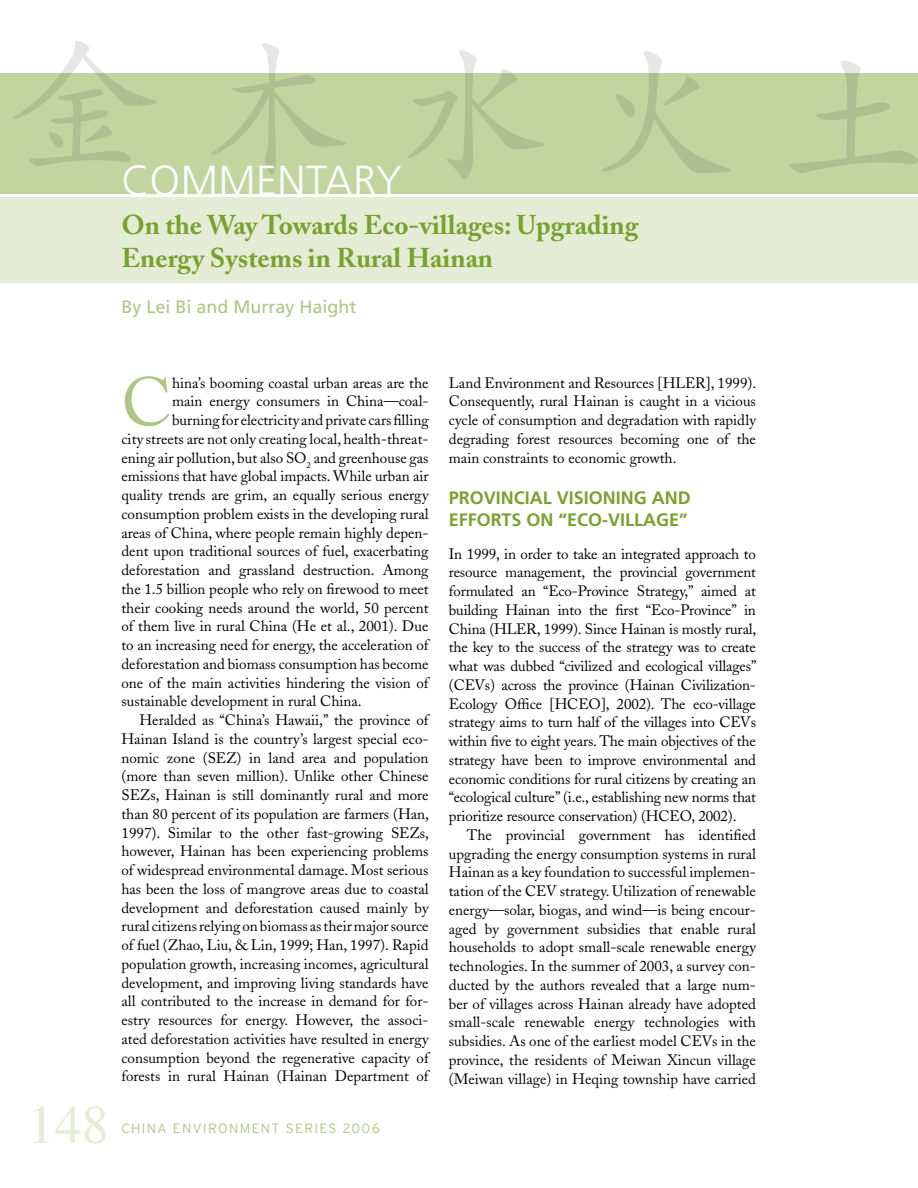
<style>
.page{position:relative;width:918px;height:1188px;background:#fff}
.page>*{position:absolute;margin:0;border:0;box-sizing:border-box;transform-origin:0 0}
.t1{font:67.8px "Adobe Caslon";color:#aec782}
.t2{font:54px "Times";color:#e4ecd5}
.t3{font:300 42px "Frutiger";letter-spacing:.01em;color:#fff}
.t4{font:700 27px/33px "Adobe Caslon";color:#78a22f}
.t5{font:700 18px/22.5px "Frutiger";color:#78a22f}
.t6{font:18px "Frutiger";color:#aec782}
.t7{font:15px/18.8px "Adobe Caslon";color:#000;text-align:justify}
.t8{font:300 13.5px "Interstate";letter-spacing:.1em;color:#aec782}
</style>
<div class="page">
<div style="left:0;top:196px;width:918px;height:88px;background:#e4ecd5"></div>
<div style="left:0;top:73px;width:918px;height:123px;background:#c2d5a1"></div>
<svg style="left:13px;top:40px;width:905px;height:139px"></svg>
<hr style="left:0;top:195px;width:918px;height:2px;background:#fff">
<hr style="left:0;top:283px;width:918px;height:2px;background:#fff">
<h3 class="t3" style="left:122px;top:156px;width:282px">COMMENTARY</h3>
<h3 class="t4" style="left:122px;top:208px;width:518px">On the Way Towards Eco-villages: Upgrading<br>Energy Systems in Rural Hainan</h3>
<p class="t6" style="left:122px;top:297px;width:237px">By Lei Bi and Murray Haight</p>
<h2 class="t2" style="left:28px;top:1094px;width:82px">148</h2>
<h1 class="t1" style="left:122px;top:362px;width:52px">C</h1>
<p class="t7" style="left:172px;top:373px;width:258px">hina’s booming coastal urban areas are the</p>
<p class="t7" style="left:172px;top:392px;width:258px">main energy consumers in China—coal-</p>
<p class="t7" style="left:172px;top:411px;width:258px">burning for electricity and private cars filling</p>
<p class="t7" style="left:122px;top:430px;width:309px">city streets are not only creating local, health-threat-</p>
<p class="t7" style="left:122px;top:448px;width:309px">ening air pollution, but also SO<sub>2</sub> and greenhouse gas</p>
<p class="t7" style="left:122px;top:467px;width:309px">emissions that have global impacts. While urban air</p>
<p class="t7" style="left:122px;top:486px;width:309px">quality trends are grim, an equally serious energy</p>
<p class="t7" style="left:122px;top:505px;width:309px">consumption problem exists in the developing rural</p>
<p class="t7" style="left:122px;top:523px;width:309px">areas of China, where people remain highly depen-</p>
<p class="t7" style="left:122px;top:542px;width:309px">dent upon traditional sources of fuel, exacerbating</p>
<p class="t7" style="left:122px;top:561px;width:309px">deforestation and grassland destruction. Among</p>
<p class="t7" style="left:122px;top:580px;width:309px">the 1.5 billion people who rely on firewood to meet</p>
<p class="t7" style="left:122px;top:598px;width:309px">their cooking needs around the world, 50 percent</p>
<p class="t7" style="left:122px;top:617px;width:309px">of them live in rural China (He et al., 2001). Due</p>
<p class="t7" style="left:122px;top:636px;width:309px">to an increasing need for energy, the acceleration of</p>
<p class="t7" style="left:122px;top:655px;width:309px">deforestation and biomass consumption has become</p>
<p class="t7" style="left:122px;top:673px;width:309px">one of the main activities hindering the vision of</p>
<p class="t7" style="left:122px;top:692px;width:242px">sustainable development in rural China.</p>
<p class="t7" style="left:140px;top:711px;width:291px">Heralded as “China’s Hawaii,” the province of</p>
<p class="t7" style="left:122px;top:730px;width:309px">Hainan Island is the country’s largest special eco-</p>
<p class="t7" style="left:122px;top:748px;width:309px">nomic zone (SEZ) in land area and population</p>
<p class="t7" style="left:122px;top:767px;width:309px">(more than seven million). Unlike other Chinese</p>
<p class="t7" style="left:122px;top:786px;width:309px">SEZs, Hainan is still dominantly rural and more</p>
<p class="t7" style="left:122px;top:805px;width:309px">than 80 percent of its population are farmers (Han,</p>
<p class="t7" style="left:122px;top:823px;width:309px">1997). Similar to the other fast-growing SEZs,</p>
<p class="t7" style="left:122px;top:842px;width:309px">however, Hainan has been experiencing problems</p>
<p class="t7" style="left:122px;top:861px;width:309px">of widespread environmental damage. Most serious</p>
<p class="t7" style="left:122px;top:880px;width:309px">has been the loss of mangrove areas due to coastal</p>
<p class="t7" style="left:122px;top:898px;width:309px">development and deforestation caused mainly by</p>
<p class="t7" style="left:122px;top:917px;width:309px">rural citizens relying on biomass as their major source</p>
<p class="t7" style="left:122px;top:936px;width:309px">of fuel (Zhao, Liu, &amp; Lin, 1999; Han, 1997). Rapid</p>
<p class="t7" style="left:122px;top:955px;width:309px">population growth, increasing incomes, agricultural</p>
<p class="t7" style="left:122px;top:973px;width:309px">development, and improving living standards have</p>
<p class="t7" style="left:122px;top:992px;width:309px">all contributed to the increase in demand for for-</p>
<p class="t7" style="left:122px;top:1011px;width:309px">estry resources for energy. However, the associ-</p>
<p class="t7" style="left:122px;top:1030px;width:309px">ated deforestation activities have resulted in energy</p>
<p class="t7" style="left:122px;top:1048px;width:309px">consumption beyond the regenerative capacity of</p>
<p class="t7" style="left:122px;top:1067px;width:309px">forests in rural Hainan (Hainan Department of</p>
<p class="t8" style="left:122px;top:1121px;width:260px">CHINA ENVIRONMENT SERIES 2006</p>
<p class="t7" style="left:449px;top:373px;width:309px">Land Environment and Resources [HLER], 1999).<br>Consequently, rural Hainan is caught in a vicious cycle of consumption and degradation with rapidly degrading forest resources becoming one of the main constraints to economic growth.</p>
<p class="t5" style="left:449px;top:486px;width:241px">PROVINCIAL VISIONING AND<br>EFFORTS ON “ECO-VILLAGE”</p>
<p class="t7" style="left:449px;top:544px;width:309px">In 1999, in order to take an integrated approach to resource management, the provincial government formulated an “Eco-Province Strategy,” aimed at building Hainan into the first “Eco-Province” in China (HLER, 1999). Since Hainan is mostly rural, the key to the success of the strategy was to create what was dubbed “civilized and ecological villages” (CEVs) across the province (Hainan Civilization-Ecology Office [HCEO], 2002). The eco-village strategy aims to turn half of the villages into CEVs within five to eight years. The main objectives of the strategy have been to improve environmental and economic conditions for rural citizens by creating an “ecological culture” (i.e., establishing new norms that prioritize resource conservation) (HCEO, 2002).</p>
<p class="t7" style="left:449px;top:826px;width:309px;text-indent:18px">The provincial government has identified upgrading the energy consumption systems in rural Hainan as a key foundation to successful implemen&shy;tation of the CEV strategy. Utilization of renewable energy—solar, biogas, and wind—is being encour&shy;aged by government subsidies that enable rural households to adopt small-scale renewable energy technologies. In the summer of 2003, a survey con&shy;ducted by the authors revealed that a large num&shy;ber of villages across Hainan already have adopted small-scale renewable energy technologies with subsidies. As one of the earliest model CEVs in the province, the residents of Meiwan Xincun village (Meiwan village) in Heqing township have carried</p>
</div>
